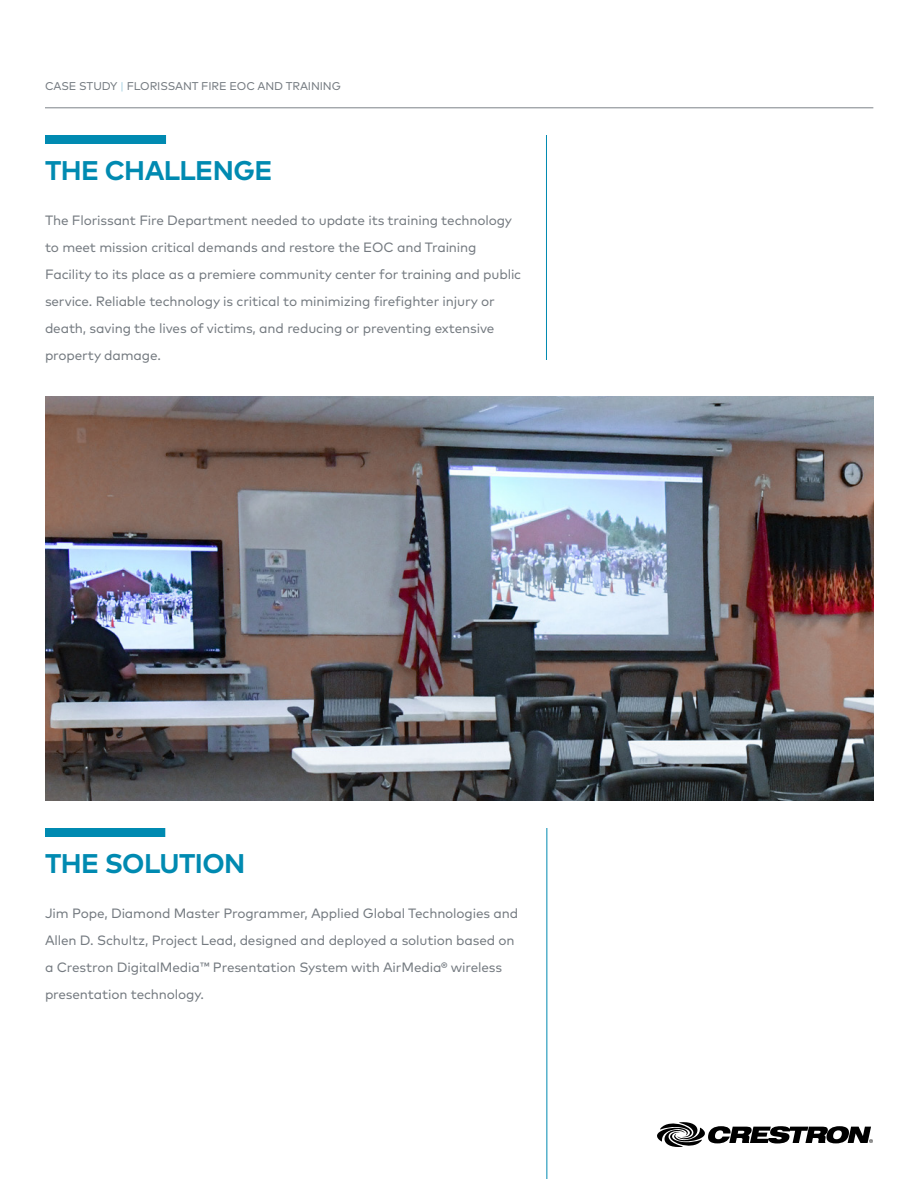
<style>
.page{position:relative;width:918px;height:1188px;background:#fff}
.page>*{position:absolute;margin:0;border:0;box-sizing:border-box;transform-origin:0 0}
.t1{font:700 27px "Mark Pro";letter-spacing:-.02em;color:#008ab1}
.t2{font:13.5px/27px "Mark Pro";letter-spacing:-.01em;color:#747a80}
.t3{font:11.25px "Mark Pro";letter-spacing:-.01em;color:#747a80}
.s1{font-weight:300;color:#8cc3d9}
</style>
<div class="page">
<hr style="left:45px;top:108px;width:828px;height:1px;background:#7c8288">
<hr style="left:546px;top:135px;width:1px;height:225px;background:#008ab1">
<hr style="left:547px;top:828px;width:1px;height:351px;background:#008ab1">
<svg style="left:657px;top:1122px;width:216px;height:25px"></svg>
<img style="left:45px;top:396px;width:829px;height:405px">
<div style="left:45px;top:135px;width:121px;height:9px;background:#008ab1"></div>
<div style="left:45px;top:828px;width:120px;height:9px;background:#008ab1"></div>
<p class="t3" style="left:45px;top:78px;width:297px">CASE STUDY <span class="s1">|</span> FLORISSANT FIRE EOC AND TRAINING</p>
<h1 class="t1" style="left:45px;top:150px;width:229px">THE CHALLENGE</h1>
<p class="t2" style="left:45px;top:206px;width:478px">The Florissant Fire Department needed to update its training technology to meet mission critical demands and restore the EOC and Training Facility to its place as a premiere community center for training and public service. Reliable technology is critical to minimizing firefighter injury or death, saving the lives of victims, and reducing or preventing extensive property damage.</p>
<h1 class="t1" style="left:45px;top:843px;width:202px">THE SOLUTION</h1>
<p class="t2" style="left:45px;top:899px;width:475px">Jim Pope, Diamond Master Programmer, Applied Global Technologies and Allen D. Schultz, Project Lead, designed and deployed a solution based on a Crestron DigitalMedia™ Presentation System with AirMedia® wireless presentation technology.</p>
</div>
